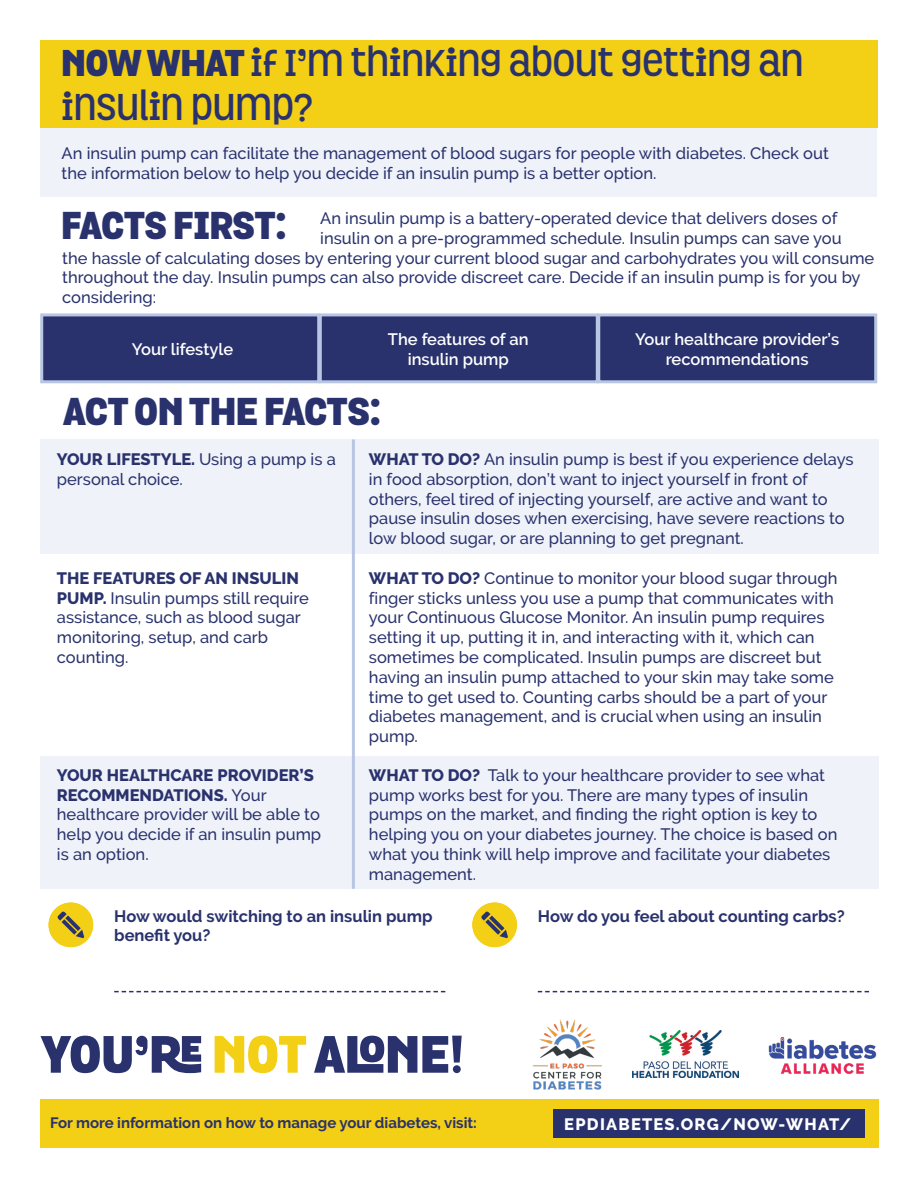
<style>
.page{position:relative;width:918px;height:1188px;background:#fff}
.page>*{position:absolute;margin:0;border:0;box-sizing:border-box;transform-origin:0 0}
.facts___act{font:900 37.5px "Grota";color:#29326d}
.t1{font:700 36px "Grota";color:#29326d}
.Main_Bod_Bold{font:500 16.5px/19.8px "Raleway";color:#29326d}
.Main_Body{font:500 16.5px/19.8px "Raleway";color:#29326d}
.White_Body_Text{font:600 16.5px/19.8px "Raleway";color:#fff;text-align:center}
.Main_Body_Activity{font:700 16.5px/19.8px "Raleway";color:#29326d}
.t2{font:800 16.5px "Raleway";letter-spacing:.075em;color:#fff}
.t3{font:700 15px "Raleway";color:#29326d}
.s1{font-weight:900}
.s2{font-weight:800}
</style>
<div class="page">
<div style="left:40px;top:1099px;width:839px;height:49px;background:#f3cf15"></div>
<svg style="left:40px;top:1036px;width:161px;height:37px"></svg>
<svg style="left:215px;top:1036px;width:91px;height:37px"></svg>
<svg style="left:314px;top:1036px;width:148px;height:37px"></svg>
<div style="left:553px;top:1109px;width:311px;height:28px;background:#29326d"></div>
<img style="left:532px;top:1019px;width:70px;height:71px">
<img style="left:768px;top:1037px;width:109px;height:38px">
<img style="left:633px;top:1031px;width:105px;height:47px">
<div style="left:40px;top:128px;width:838px;height:69px;background:#eff2f9"></div>
<div style="left:40px;top:40px;width:838px;height:88px;background:#f3cf15"></div>
<div style="left:40px;top:313px;width:280px;height:70px;background:#29326d;border:3px solid #b8c6e4"></div>
<div style="left:319px;top:313px;width:280px;height:70px;background:#29326d;border:3px solid #b8c6e4"></div>
<div style="left:597px;top:313px;width:280px;height:70px;background:#29326d;border:3px solid #b8c6e4"></div>
<div style="left:40px;top:439px;width:838px;height:115px;background:#eff2f9"></div>
<div style="left:40px;top:756px;width:838px;height:133px;background:#eff2f9"></div>
<hr style="left:352px;top:439px;width:3px;height:450px;background:#b8c6e4">
<div style="left:49px;top:903px;width:44px;height:44px;background:#f3cf15;border-radius:50%"></div>
<svg style="left:57px;top:911px;width:27px;height:27px"></svg>
<div style="left:472px;top:903px;width:45px;height:44px;background:#f3cf15;border-radius:50%"></div>
<svg style="left:481px;top:911px;width:27px;height:27px"></svg>
<svg style="left:114px;top:991px;width:331px;height:1px"></svg>
<svg style="left:538px;top:991px;width:331px;height:1px"></svg>
<p class="t1" style="left:62px;top:36px;width:743px"><span class="s1">NOW WHAT</span> IF I’M THINKING ABOUT GETTING AN</p>
<p class="t1" style="left:62px;top:79px;width:253px">INSULIN PUMP?</p>
<p class="Main_Body" style="left:62px;top:144px;width:769px">An insulin pump can facilitate the management of blood sugars for people with diabetes. Check out the information below to help you decide if an insulin pump is a better option.</p>
<p class="facts___act" style="left:62px;top:196px;width:227px">FACTS FIRST:</p>
<p class="Main_Body" style="left:320px;top:208px;width:519px">An insulin pump is a battery-operated device that delivers doses of</p>
<p class="Main_Body" style="left:320px;top:228px;width:523px">insulin on a pre-programmed schedule. Insulin pumps can save you</p>
<p class="Main_Body" style="left:62px;top:248px;width:814px">the hassle of calculating doses by entering your current blood sugar and carbohydrates you will consume throughout the day. Insulin pumps can also provide discreet care. Decide if an insulin pump is for you by considering:</p>
<p class="White_Body_Text" style="left:388px;top:330px;width:142px">The features of an insulin pump</p>
<p class="White_Body_Text" style="left:132px;top:340px;width:103px">Your lifestyle</p>
<p class="White_Body_Text" style="left:635px;top:330px;width:205px">Your healthcare provider’s recommendations</p>
<p class="facts___act" style="left:64px;top:382px;width:319px">ACT ON THE FACTS:</p>
<p class="Main_Bod_Bold" style="left:369px;top:449px;width:486px"><span class="s2">WHAT TO DO?</span> An insulin pump is best if you experience delays in food absorption, don’t want to inject yourself in front of others, feel tired of injecting yourself, are active and want to pause insulin doses when exercising, have severe reactions to low blood sugar, or are planning to get pregnant.</p>
<p class="Main_Bod_Bold" style="left:57px;top:449px;width:280px"><span class="s2">YOUR LIFESTYLE.</span> Using a pump is a personal choice.</p>
<p class="Main_Bod_Bold" style="left:57px;top:568px;width:254px"><span class="s2">THE FEATURES OF AN INSULIN<br>PUMP.</span> Insulin pumps still require assistance, such as blood sugar monitoring, setup, and carb counting.</p>
<p class="Main_Bod_Bold" style="left:57px;top:765px;width:266px"><span class="s2">YOUR HEALTHCARE PROVIDER’S<br>RECOMMENDATIONS.</span> Your healthcare provider will be able to help you decide if an insulin pump is an option.</p>
<p class="Main_Bod_Bold" style="left:369px;top:568px;width:470px"><span class="s2">WHAT TO DO?</span> Continue to monitor your blood sugar through finger sticks unless you use a pump that communicates with</p>
<p class="Main_Bod_Bold" style="left:369px;top:608px;width:466px">your Continuous Glucose Monitor. An insulin pump requires setting it up, putting it in, and interacting with it, which can sometimes be complicated. Insulin pumps are discreet but having an insulin pump attached to your skin may take some</p>
<p class="Main_Bod_Bold" style="left:369px;top:687px;width:460px">time to get used to. Counting carbs should be a part of your diabetes management, and is crucial when using an insulin pump.</p>
<p class="Main_Bod_Bold" style="left:369px;top:765px;width:470px"><span class="s2">WHAT TO DO?</span> Talk to your healthcare provider to see what pump works best for you. There are many types of insulin pumps on the market, and finding the right option is key to helping you on your diabetes journey. The choice is based on what you think will help improve and facilitate your diabetes management.</p>
<p class="Main_Body_Activity" style="left:114px;top:906px;width:320px">How would switching to an insulin pump benefit you?</p>
<p class="Main_Body_Activity" style="left:538px;top:906px;width:308px">How do you feel about counting carbs?</p>
<p class="t3" style="left:50px;top:1115px;width:428px">For more information on how to manage your diabetes, visit:</p>
<p class="t2" style="left:564px;top:1115px;width:289px">EPDIABETES.ORG/NOW-WHAT/</p>
</div>
